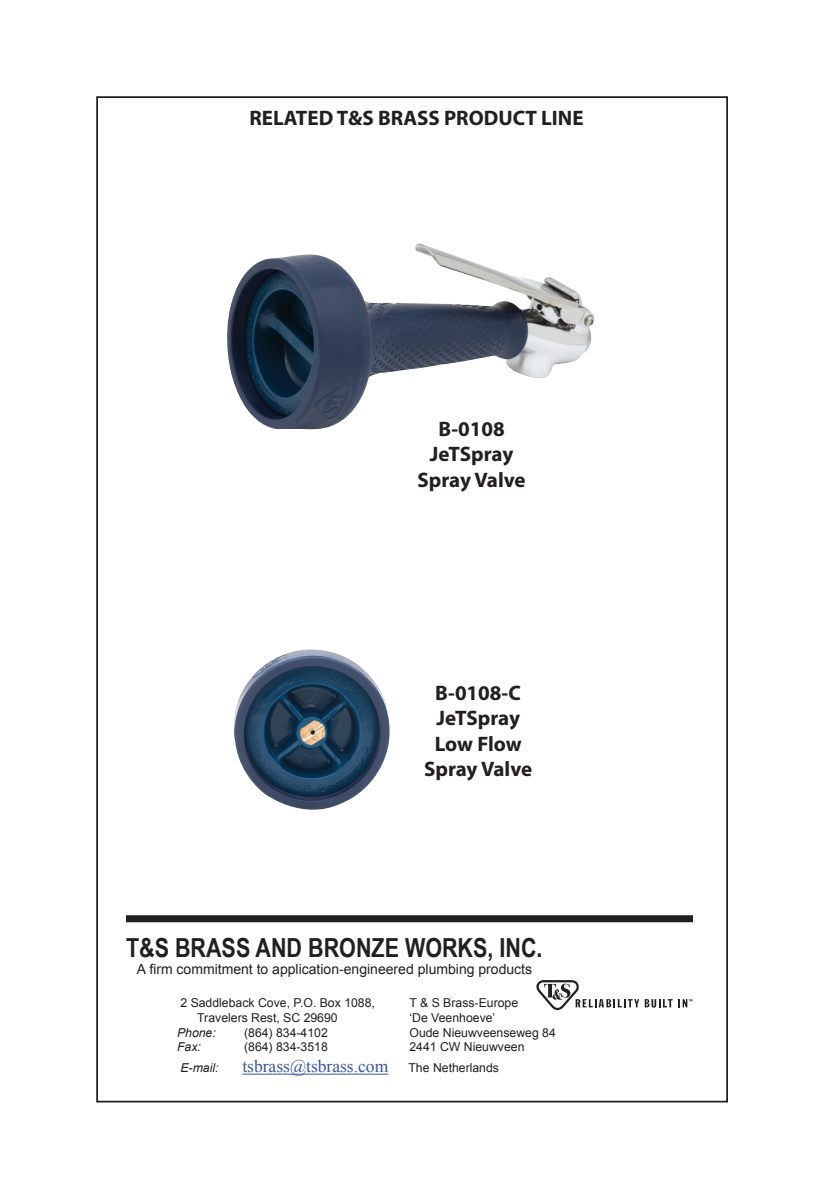
<style>
.page{position:relative;width:819px;height:1197px;background:#fff}
.page>*{position:absolute;margin:0;border:0;box-sizing:border-box;transform-origin:0 0}
.t1{font:700 26.25px "Arial Narrow";color:#231f20}
.t2{font:700 21px/25.2px "Myriad Pro";color:#231f20;text-align:center}
.t3{font:17.5px "Times New Roman";color:#3853a3}
.t4{font:14px "Arial";color:#231f20}
.t5{font:12.25px "Arial";color:#231f20}
.t6{font:italic 12.25px "Arial";color:#231f20}
</style>
<div class="page">
<hr style="left:242px;top:1074px;width:146px;height:1px;background:#3853a3">
<div style="left:126px;top:915px;width:567px;height:7px;background:#231f20"></div>
<img style="left:227px;top:244px;width:367px;height:185px">
<img style="left:234px;top:649px;width:156px;height:161px">
<svg style="left:536px;top:980px;width:103px;height:30px"></svg>
<svg style="left:645px;top:999px;width:47px;height:9px"></svg>
<h2 class="t2" style="left:249px;top:107px;width:336px">RELATED T&amp;S BRASS PRODUCT LINE</h2>
<h2 class="t2" style="left:418px;top:418px;width:110px">B-0108<br>JeTSpray<br>Spray Valve</h2>
<h2 class="t2" style="left:424px;top:682px;width:110px">B-0108-C<br>JeTSpray<br>Low Flow<br>Spray Valve</h2>
<h1 class="t1" style="left:126px;top:932px;width:418px">T&amp;S BRASS AND BRONZE WORKS, INC.</h1>
<p class="t4" style="left:137px;top:961px;width:397px">A firm commitment to application-engineered plumbing products</p>
<p class="t5" style="left:180px;top:996px;width:196px">2 Saddleback Cove, P.O. Box 1088,</p>
<p class="t5" style="left:409px;top:996px;width:110px">T &amp; S Brass-Europe</p>
<p class="t5" style="left:197px;top:1011px;width:142px">Travelers Rest, SC 29690</p>
<p class="t5" style="left:410px;top:1011px;width:87px">‘De Veenhoeve’</p>
<p class="t6" style="left:177px;top:1025px;width:40px">Phone:</p>
<p class="t5" style="left:244px;top:1025px;width:85px">(864) 834-4102</p>
<p class="t5" style="left:409px;top:1025px;width:148px">Oude Nieuwveenseweg 84</p>
<p class="t6" style="left:177px;top:1040px;width:25px">Fax:</p>
<p class="t5" style="left:244px;top:1040px;width:85px">(864) 834-3518</p>
<p class="t5" style="left:409px;top:1040px;width:117px">2441 CW Nieuwveen</p>
<p class="t6" style="left:180px;top:1061px;width:40px">E-mail:</p>
<h3 class="t3" style="left:242px;top:1057px;width:147px">tsbrass@tsbrass.com</h3>
<p class="t5" style="left:409px;top:1061px;width:92px">The Netherlands</p>
</div>
